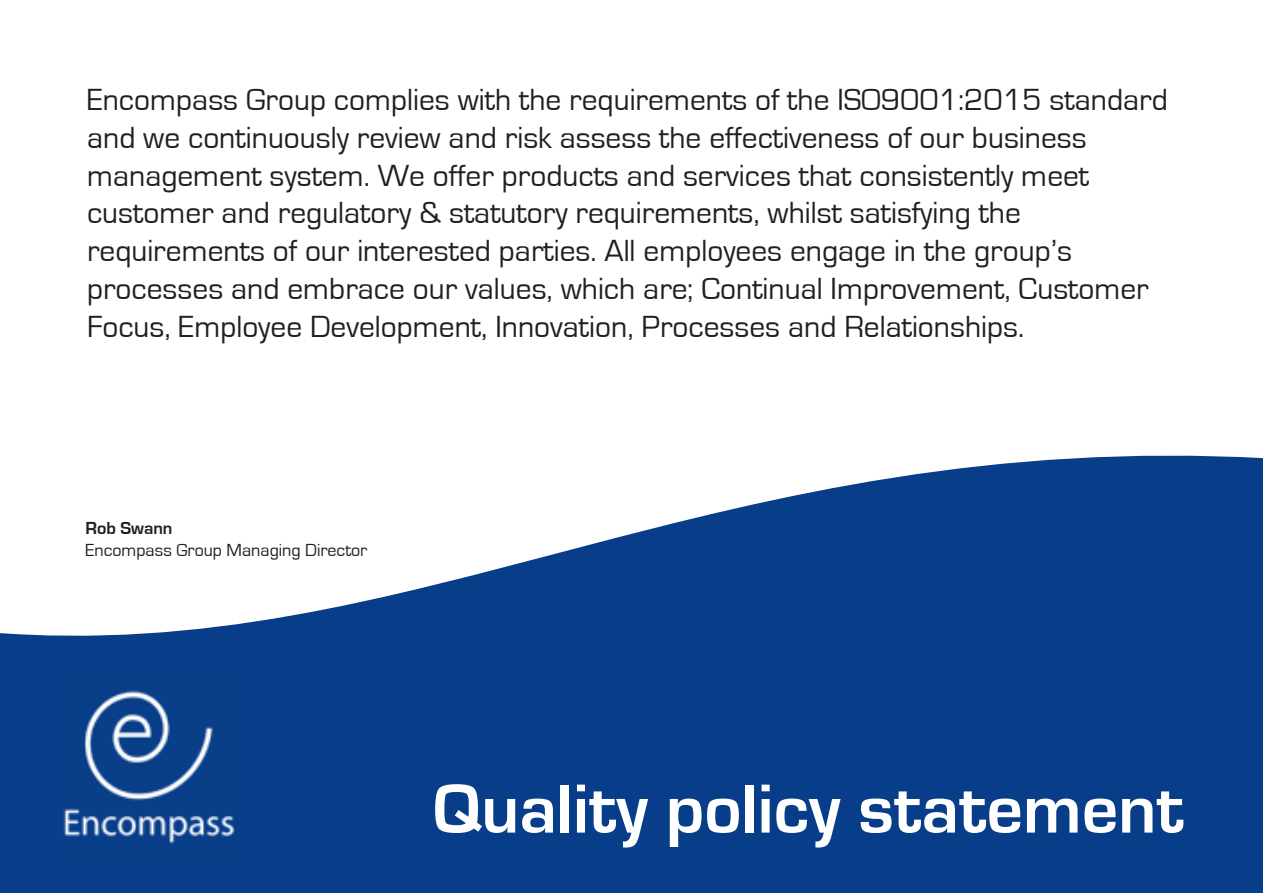
<style>
.page{position:relative;width:1263px;height:893px;background:#fff}
.page>*{position:absolute;margin:0;border:0;box-sizing:border-box;transform-origin:0 0}
.t1{font:700 72px "Eurostile";color:#fff}
.t2{font:31.5px/37.8px "Eurostile";color:#231f20}
.t3{font:18px "Eurostile";color:#231f20}
.t4{font:700 18px "Eurostile";color:#231f20}
</style>
<div class="page">
<svg style="left:0;top:455px;width:1263px;height:438px;fill:#083e89"></svg>
<img style="left:56px;top:675px;width:185px;height:186px">
<p class="t2" style="left:87px;top:81px;width:1082px">Encompass Group complies with the requirements of the ISO9001:2015 standard and we continuously review and risk assess the effectiveness of our business management system. We offer products and services that consistently meet customer and regulatory &amp; statutory requirements, whilst satisfying the requirements of our interested parties. All employees engage in the group’s processes and embrace our values, which are; Continual Improvement, Customer Focus, Employee Development, Innovation, Processes and Relationships.</p>
<p class="t4" style="left:86px;top:518px;width:88px">Rob Swann</p>
<p class="t3" style="left:86px;top:540px;width:283px">Encompass Group Managing Director</p>
<h1 class="t1" style="left:433px;top:770px;width:752px">Quality policy statement</h1>
</div>
